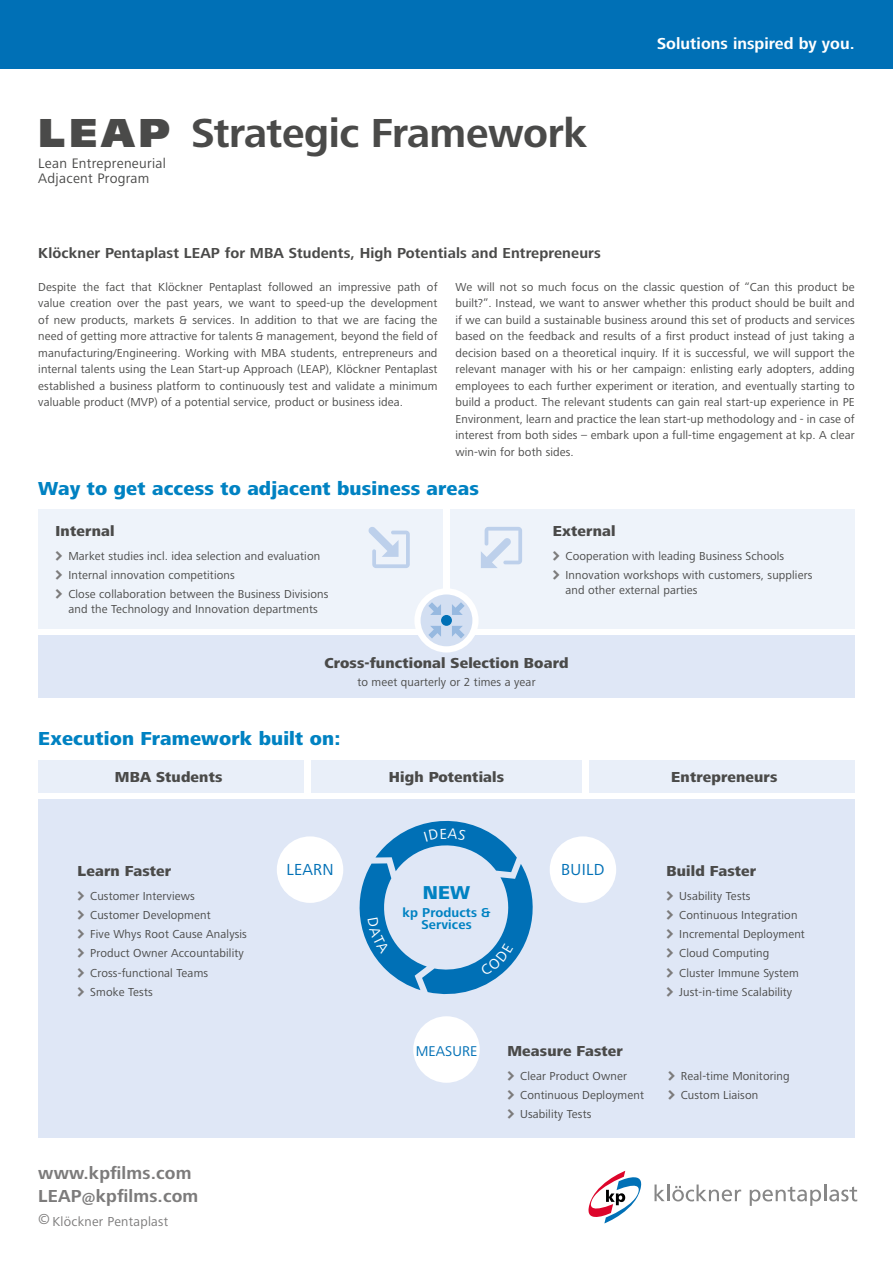
<style>
.page{position:relative;width:893px;height:1263px;background:#fff}
.page>*{position:absolute;margin:0;border:0;box-sizing:border-box;transform-origin:0 0}
.t1{font:700 42px "Frutiger Next LT";letter-spacing:-.01em;color:#4a4a49}
.t2{font:800 19.5px "Frutiger Next LT";letter-spacing:.01em;color:#0082c2}
.t3{font:800 19.35px "Frutiger Next LT";color:#0082c2}
.t4{font:700 18px/22.5px "Frutiger Next LT";letter-spacing:.01em;color:#7c7b7b}
.t5{font:700 16.5px "Frutiger Next LT";letter-spacing:.005em;color:#fff}
.t6{font:16.5px "Frutiger Next LT";letter-spacing:.015em;color:#0070b6}
.t7{font:800 15px "Frutiger Next LT";letter-spacing:.01em;color:#4a4a49}
.t8{font:700 15px "Frutiger Next LT";letter-spacing:.01em;color:#4a4a49}
.t9{font:14.7px "Frutiger Next LT";letter-spacing:.01em;color:#0070b6}
.t10{font:14.25px/15px "Frutiger Next LT";letter-spacing:.02em;color:#4a4a49}
.t11{font:13.5px "Frutiger Next LT";letter-spacing:.02em;color:#7c7b7b}
.t12{font:700 13.35px/12.3px "Frutiger Next LT";letter-spacing:.01em;color:#0082c2;text-align:center}
.t13{font:12px/16.5px "Frutiger Next LT";letter-spacing:.01em;color:#4a4a49}
.s1{font-weight:900}
.s2{font-size:15px}
</style>
<div class="page">
<div style="left:38px;top:799px;width:817px;height:360px;background:#dfe7f6"></div>
<div style="left:0;top:0;width:893px;height:68px;background:#0070b6"></div>
<div style="left:0;top:1139px;width:893px;height:124px;background:#fff"></div>
<svg style="left:588px;top:1171px;width:54px;height:52px"></svg>
<svg style="left:654px;top:1184px;width:87px;height:17px"></svg>
<svg style="left:750px;top:1184px;width:107px;height:22px"></svg>
<div style="left:38px;top:510px;width:405px;height:119px;background:#eef3fa"></div>
<div style="left:38px;top:760px;width:266px;height:33px;background:#e9eff9"></div>
<div style="left:312px;top:760px;width:270px;height:33px;background:#e9eff9"></div>
<div style="left:589px;top:760px;width:266px;height:33px;background:#e9eff9"></div>
<div style="left:38px;top:635px;width:817px;height:63px;background:#dfe7f6"></div>
<div style="left:450px;top:510px;width:405px;height:119px;background:#eef3fa"></div>
<svg style="left:481px;top:527px;width:41px;height:41px"></svg>
<svg style="left:368px;top:527px;width:42px;height:41px"></svg>
<svg style="left:417px;top:591px;width:58px;height:58px;fill:#d3dff2"></svg>
<div style="left:414px;top:588px;width:65px;height:64px;border:6px solid #fff;border-radius:50%"></div>
<div style="left:441px;top:615px;width:11px;height:11px;background:#0070b6;border-radius:50%"></div>
<svg style="left:428px;top:626px;width:13px;height:12px"></svg>
<svg style="left:428px;top:602px;width:13px;height:13px"></svg>
<svg style="left:452px;top:602px;width:13px;height:13px"></svg>
<svg style="left:452px;top:626px;width:13px;height:12px"></svg>
<div style="left:277px;top:836px;width:66px;height:67px;background:#fff;border-radius:50%"></div>
<div style="left:413px;top:1016px;width:67px;height:67px;background:#fff;border-radius:50%"></div>
<div style="left:550px;top:836px;width:66px;height:67px;background:#fff;border-radius:50%"></div>
<svg style="left:359px;top:820px;width:174px;height:175px"></svg>
<h1 class="t1" style="left:38px;top:109px;width:551px"><span class="s1">LEAP</span> Strategic Framework</h1>
<p class="t10" style="left:38px;top:155px;width:129px">Lean Entrepreneurial<br>Adjacent Program</p>
<h3 class="t5" style="left:657px;top:34px;width:199px">Solutions inspired by you.</h3>
<p class="t8" style="left:38px;top:244px;width:564px">Klöckner Pentaplast LEAP for MBA Students, High Potentials and Entrepreneurs</p>
<p class="t13" style="left:38px;top:279px;width:401px;text-align:justify">Despite the fact that Klöckner Pentaplast followed an impressive path of value creation over the past years, we want to speed-up the development of new products, markets &amp; services. In addition to that we are facing the need of getting more attractive for talents &amp; management, beyond the field of manufacturing/Engineering. Working with MBA students, entrepreneurs and internal talents using the Lean Start-up Approach (LEAP), Klöckner Pentaplast established a business platform to continuously test and validate a minimum valuable product (MVP) of a potential service, product or business idea.</p>
<p class="t13" style="left:455px;top:279px;width:401px;text-align:justify">We will not so much focus on the classic question of “Can this product be built?”. Instead, we want to answer whether this product should be built and if we can build a sustainable business around this set of products and services based on the feedback and results of a first product instead of just taking a decision based on a theoretical inquiry. If it is successful, we will support the relevant manager with his or her campaign: enlisting early adopters, adding employees to each further experiment or iteration, and eventually starting to build a product. The relevant students can gain real start-up experience in PE Environment, learn and practice the lean start-up methodology and - in case of interest from both sides – embark upon a full-time engagement at kp. A clear win-win for both sides.</p>
<h2 class="t2" style="left:38px;top:478px;width:442px">Way to get access to adjacent business areas</h2>
<p class="t7" style="left:56px;top:523px;width:60px">Internal</p>
<p class="t13" style="left:68px;top:546px;width:262px;line-height:19.2px">Market studies incl. idea selection and evaluation<br>Internal innovation competitions<br>Close collaboration between the Business Divisions</p>
<p class="t13" style="left:68px;top:601px;width:251px">and the Technology and Innovation departments</p>
<p class="t7" style="left:553px;top:523px;width:64px">External</p>
<p class="t13" style="left:566px;top:546px;width:248px;line-height:19.2px">Cooperation with leading Business Schools<br>Innovation workshops with customers, suppliers</p>
<p class="t13" style="left:566px;top:582px;width:134px">and other external parties</p>
<p class="t7" style="left:324px;top:654px;width:246px">Cross-functional Selection Board</p>
<p class="t13" style="left:357px;top:673px;width:180px">to meet quarterly or 2 times a year</p>
<h2 class="t2" style="left:38px;top:727px;width:304px">Execution Framework built on:</h2>
<p class="t7" style="left:115px;top:769px;width:109px">MBA Students</p>
<p class="t7" style="left:389px;top:769px;width:117px">High Potentials</p>
<p class="t7" style="left:671px;top:769px;width:108px">Entrepreneurs</p>
<p class="t7" style="left:78px;top:862px;width:95px">Learn Faster</p>
<p class="t13" style="left:90px;top:886px;width:158px;line-height:19.2px">Customer Interviews<br>Customer Development<br>Five Whys Root Cause Analysis<br>Product Owner Accountability<br>Cross-functional Teams<br>Smoke Tests</p>
<h3 class="t6" style="left:287px;top:860px;width:48px">LEARN</h3>
<h3 class="t4" style="left:38px;top:1162px;width:162px">www.kpfilms.com<br>LEAP@kpfilms.com</h3>
<p class="t11" style="left:38px;top:1214px;width:131px"><span class="s2">©</span>Klöckner Pentaplast</p>
<h3 class="t3" style="left:423px;top:881px;width:49px">NEW</h3>
<p class="t12" style="left:402px;top:906px;width:90px">kp Products &amp;<br>Services</p>
<h3 class="t6" style="left:561px;top:860px;width:45px">BUILD</h3>
<p class="t7" style="left:666px;top:862px;width:91px">Build Faster</p>
<p class="t13" style="left:679px;top:886px;width:127px;line-height:19.2px">Usability Tests<br>Continuous Integration<br>Incremental Deployment<br>Cloud Computing<br>Cluster Immune System<br>Just-in-time Scalability</p>
<p class="t9" style="left:416px;top:1042px;width:63px">MEASURE</p>
<p class="t7" style="left:507px;top:1043px;width:117px">Measure Faster</p>
<p class="t13" style="left:520px;top:1066px;width:125px;line-height:19.2px">Clear Product Owner<br>Continuous Deployment<br>Usability Tests</p>
<p class="t13" style="left:681px;top:1066px;width:110px;line-height:19.2px">Real-time Monitoring<br>Custom Liaison</p>
</div>
